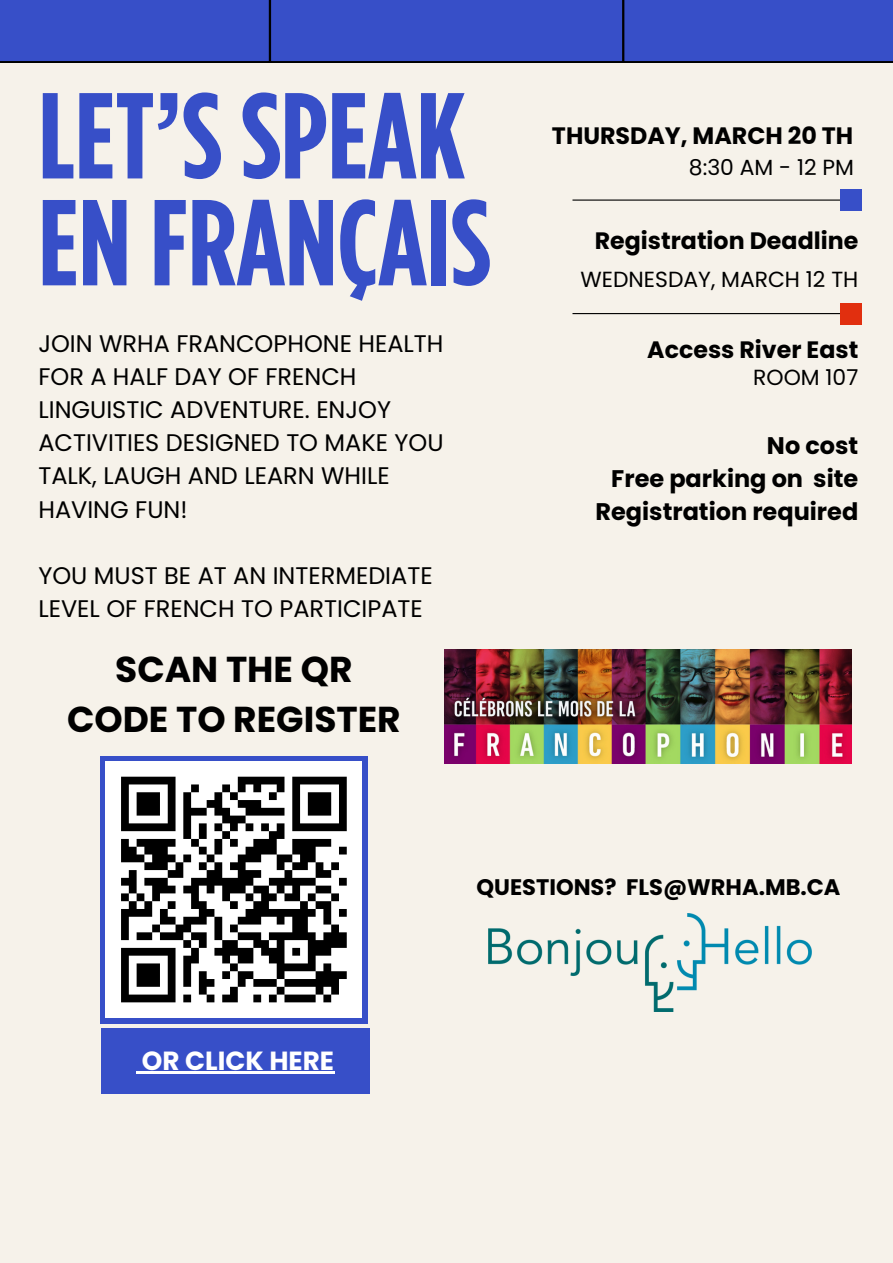
<style>
.page{position:relative;width:893px;height:1263px;background:#f6f2ea}
.page>*{position:absolute;margin:0;border:0;box-sizing:border-box;transform-origin:0 0}
.t1{font:700 121.95px/106.9px "Gotham Condensed";color:#374fc8}
.t2{font:700 36px/50.1px "Poppins";color:#000;text-align:center}
.t3{font:700 26.25px "Poppins";color:#fff}
.t4{font:24px/33.2px "Poppins";color:#000}
.t5{font:700 24px/33.2px "Poppins";color:#000;text-align:right}
.t6{font:700 23.7px "Poppins";color:#000}
.t7{font:700 22.5px "Poppins";color:#000}
.t8{font:21.9px "Poppins";color:#000}
</style>
<div class="page">
<div style="left:0;top:0;width:893px;height:62px;background:#374fc8"></div>
<hr style="left:572px;top:313px;width:286px;height:1px;background:#000">
<hr style="left:572px;top:199px;width:286px;height:2px;background:#000">
<div style="left:840px;top:189px;width:22px;height:22px;background:#374fc8"></div>
<div style="left:840px;top:303px;width:22px;height:21px;background:#e12f0f"></div>
<div style="left:100px;top:755px;width:268px;height:268px;background:#374fc8"></div>
<div style="left:105px;top:761px;width:257px;height:257px;background:#fff"></div>
<svg style="left:121px;top:776px;width:226px;height:227px"></svg>
<div style="left:101px;top:1028px;width:268px;height:65px;background:#374fc8"></div>
<svg style="left:136px;top:1071px;width:6px;height:2px"></svg>
<hr style="left:142px;top:1071px;width:192px;height:2px;background:#fff">
<img style="left:489px;top:913px;width:322px;height:99px">
<img style="left:444px;top:649px;width:407px;height:115px">
<p class="t1" style="left:38px;top:81px;width:454px">LET’S SPEAK<br>EN FRANÇAIS</p>
<p class="t4" style="left:38px;top:327px;width:407px">JOIN WRHA FRANCOPHONE HEALTH<br>FOR A HALF DAY OF FRENCH<br>LINGUISTIC ADVENTURE. ENJOY<br>ACTIVITIES DESIGNED TO MAKE YOU<br>TALK, LAUGH AND LEARN WHILE<br>HAVING FUN!</p>
<h5 class="t4" style="left:38px;top:559px;width:396px">YOU MUST BE AT AN INTERMEDIATE<br>LEVEL OF FRENCH TO PARTICIPATE</h5>
<h4 class="t2" style="left:67px;top:644px;width:335px">SCAN THE QR<br>CODE TO REGISTER</h4>
<p class="t6" style="left:552px;top:119px;width:303px">THURSDAY, MARCH 20 TH</p>
<h2 class="t8" style="left:689px;top:152px;width:167px">8:30 AM - 12 PM</h2>
<p class="t6" style="left:595px;top:224px;width:265px">Registration Deadline</p>
<p class="t8" style="left:580px;top:264px;width:279px">WEDNESDAY, MARCH 12 TH</p>
<h5 class="t6" style="left:647px;top:333px;width:212px">Access River East</h5>
<p class="t8" style="left:753px;top:362px;width:107px">ROOM 107</p>
<h4 class="t5" style="left:595px;top:429px;width:264px">No cost<br>Free parking on site<br>Registration required</h4>
<h3 class="t3" style="left:142px;top:1042px;width:194px">OR CLICK HERE</h3>
<h5 class="t7" style="left:476px;top:871px;width:365px">QUESTIONS? FLS@WRHA.MB.CA</h5>
</div>
